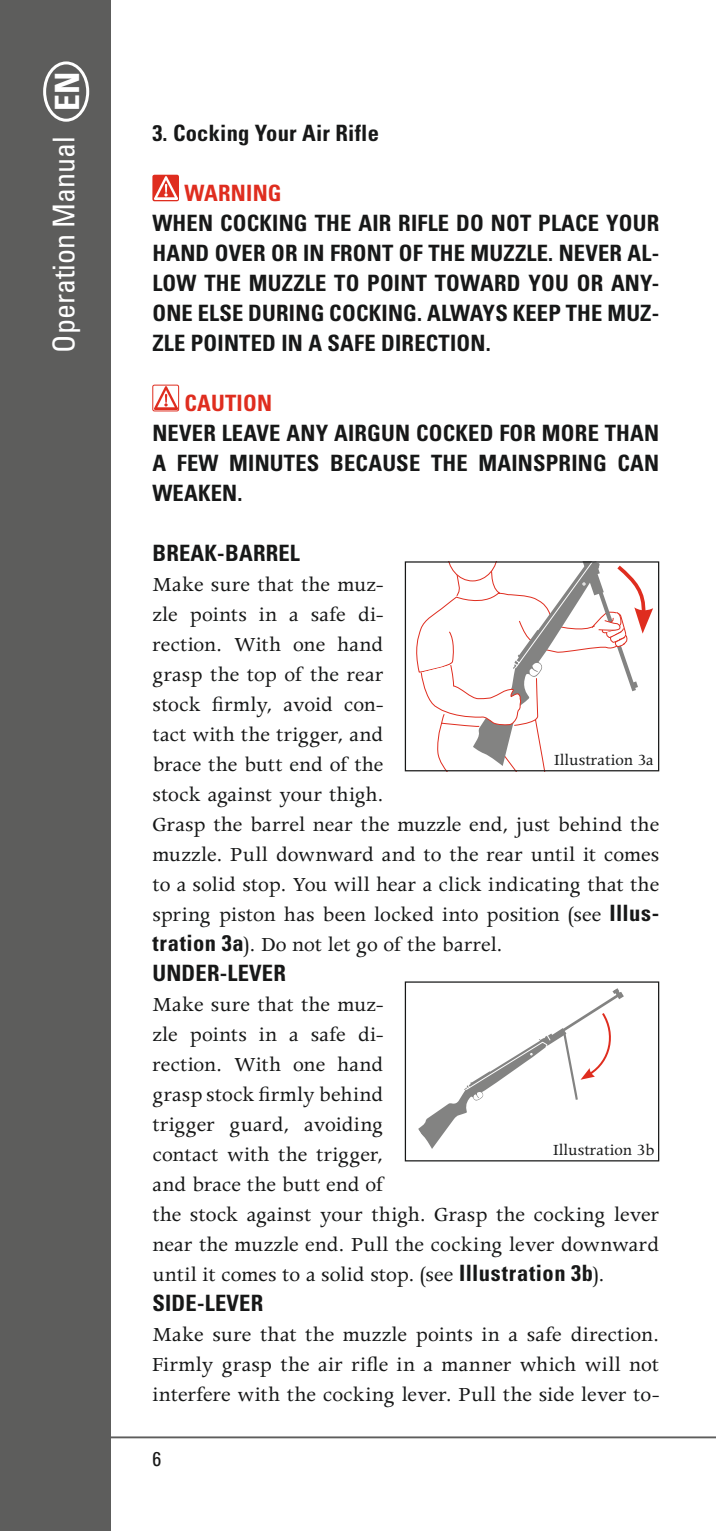
<style>
.page{position:relative;width:716px;height:1531px;background:#fff}
.page>*{position:absolute;margin:0;border:0;box-sizing:border-box;transform-origin:0 0}
.t1{font:700 condensed 33.5px "Univers";color:#fff}
.t2{font:condensed 30px "Univers";color:#fff}
.Fließtext_Apollo_9_1{font:22.5px/30px "Apollo MT Std";color:#171818}
.Headline_Univers_9_1{font:700 condensed 22.5px/30px "Univers";letter-spacing:.01em;color:#171818;text-align:justify}
.Warning_Univers_9_12{font:700 condensed 22.5px "Univers";letter-spacing:.01em;color:#df2d1f}
.t3{font:condensed 20px "Univers";color:#171818}
.Bildtext_Apollo_7_8{font:17.5px "Apollo MT Std";color:#171818}
.s1{font-family:"Univers";font-weight:700;font-stretch:condensed}
</style>
<div class="page">
<hr style="left:0;top:1436px;width:716px;height:2px;background:#5d5d5c">
<svg style="left:152px;top:175px;width:27px;height:26px"></svg>
<img style="left:154px;top:177px;width:23px;height:22px">
<img style="left:154px;top:387px;width:23px;height:22px">
<div style="left:152px;top:385px;width:27px;height:26px;border:1px solid #df2d1f;border-radius:2px"></div>
<svg style="left:416px;top:563px;width:237px;height:206px"></svg>
<div style="left:405px;top:561px;width:254px;height:210px;border:1px solid #171818"></div>
<svg style="left:418px;top:988px;width:206px;height:161px"></svg>
<div style="left:405px;top:981px;width:254px;height:180px;border:1px solid #171818"></div>
<div style="left:0;top:0;width:110px;height:1531px;background:#5d5d5c"></div>
<div style="left:43px;top:61px;width:46px;height:61px;border:3px solid #fff;border-radius:50%"></div>
<p class="t1" style="left:47px;top:111px;width:41px;rotate:-90deg">EN</p>
<p class="t2" style="left:45px;top:353px;width:218px;rotate:-90deg">Operation Manual</p>
<p class="Headline_Univers_9_1" style="left:152px;top:118px;width:228px">3. Cocking Your Air Rifle</p>
<p class="Warning_Univers_9_12" style="left:184px;top:179px;width:99px">WARNING</p>
<p class="Headline_Univers_9_1" style="left:152px;top:208px;width:508px">WHEN COCKING THE AIR RIFLE DO NOT PLACE YOUR HAND OVER OR IN FRONT OF THE MUZZLE. NEVER AL-LOW THE MUZZLE TO POINT TOWARD YOU OR ANY-ONE ELSE DURING COCKING. ALWAYS KEEP THE MUZ-ZLE POINTED IN A SAFE DIRECTION.</p>
<p class="Warning_Univers_9_12" style="left:184px;top:389px;width:89px">CAUTION</p>
<p class="Headline_Univers_9_1" style="left:152px;top:418px;width:508px">NEVER LEAVE ANY AIRGUN COCKED FOR MORE THAN A FEW MINUTES BECAUSE THE MAINSPRING CAN WEAKEN.</p>
<p class="Headline_Univers_9_1" style="left:152px;top:538px;width:149px">BREAK-BARREL</p>
<p class="Fließtext_Apollo_9_1" style="left:152px;top:571px;width:508px">Make sure that the muz-<br>zle points in a safe di-<br>rection. With one hand<br>grasp the top of the rear<br>stock firmly, avoid con-<br>tact with the trigger, and<br>brace the butt end of the<br>stock against your thigh.<br>Grasp the barrel near the muzzle end, just behind the muzzle. Pull downward and to the rear until it comes to a solid stop. You will hear a click indicating that the spring piston has been locked into position (see <span class="s1">Illus&shy;tration 3a</span>). Do not let go of the barrel.</p>
<p class="Headline_Univers_9_1" style="left:152px;top:958px;width:135px">UNDER-LEVER</p>
<p class="Fließtext_Apollo_9_1" style="left:152px;top:991px;width:508px">Make sure that the muz-<br>zle points in a safe di-<br>rection. With one hand<br>grasp stock firmly behind<br>trigger guard, avoiding<br>contact with the trigger,<br>and brace the butt end of<br>the stock against your thigh. Grasp the cocking lever near the muzzle end. Pull the cocking lever downward until it comes to a solid stop. (see <span class="s1">Illustration 3b</span>).</p>
<p class="Headline_Univers_9_1" style="left:152px;top:1288px;width:112px">SIDE-LEVER</p>
<p class="Fließtext_Apollo_9_1" style="left:152px;top:1321px;width:508px;text-align:justify">Make sure that the muzzle points in a safe direction.<br>Firmly grasp the air rifle in a manner which will not interfere with the cocking lever. Pull the side lever to-</p>
<p class="Bildtext_Apollo_7_8" style="left:554px;top:750px;width:101px">Illustration 3a</p>
<p class="Bildtext_Apollo_7_8" style="left:553px;top:1140px;width:103px">Illustration 3b</p>
<p class="t3" style="left:152px;top:1446px;width:10px">6</p>
</div>
